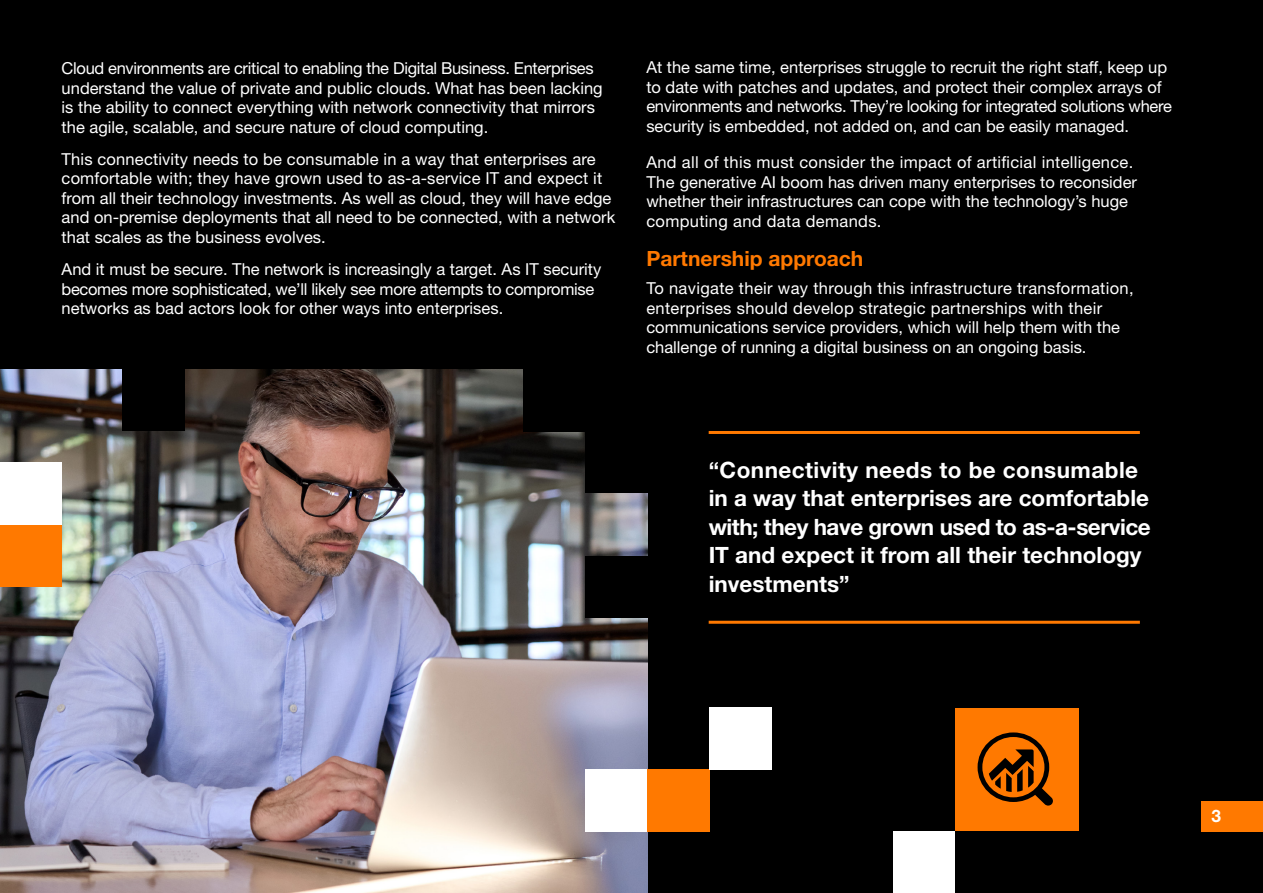
<style>
.page{position:relative;width:1263px;height:893px;background:#000}
.page>*{position:absolute;margin:0;border:0;box-sizing:border-box;transform-origin:0 0}
.t1{font:700 22.5px/28.5px "Helvetica Neue LT Std";color:#fff}
.t2{font:700 21px "Helvetica Neue LT Std";color:#ff7900}
.t3{font:700 17.25px "Helvetica Neue LT Std";color:#fff}
.t4{font:16.5px/19.5px "Helvetica Neue LT Std";color:#fff}
.t5{font:16.5px/19.5px "Helvetica Neue LT Std";letter-spacing:.02em;color:#fff}
</style>
<div class="page">
<div style="left:1201px;top:801px;width:62px;height:30px;background:#ff7900"></div>
<img style="left:0;top:370px;width:647px;height:523px">
<div style="left:123px;top:350px;width:62px;height:81px;background:#000"></div>
<div style="left:523px;top:352px;width:141px;height:80px;background:#000"></div>
<div style="left:893px;top:831px;width:62px;height:62px;background:#fff"></div>
<div style="left:585px;top:412px;width:124px;height:81px;background:#000"></div>
<div style="left:585px;top:556px;width:76px;height:62px;background:#000"></div>
<div style="left:647px;top:769px;width:62px;height:63px;background:#ff7900"></div>
<div style="left:585px;top:769px;width:62px;height:63px;background:#fff"></div>
<div style="left:709px;top:707px;width:62px;height:62px;background:#fff"></div>
<div style="left:0;top:524px;width:61px;height:63px;background:#ff7900"></div>
<div style="left:0;top:462px;width:61px;height:63px;background:#fff"></div>
<div style="left:955px;top:708px;width:123px;height:123px;background:#ff7900"></div>
<svg style="left:977px;top:732px;width:76px;height:74px"></svg>
<hr style="left:709px;top:431px;width:431px;height:3px;background:#ff7900">
<hr style="left:709px;top:621px;width:431px;height:3px;background:#ff7900">
<p class="t4" style="left:62px;top:58px;width:542px">Cloud environments are critical to enabling the Digital Business. Enterprises understand the value of private and public clouds. What has been lacking is the ability to connect everything with network connectivity that mirrors the agile, scalable, and secure nature of cloud computing.</p>
<p class="t4" style="left:62px;top:149px;width:555px">This connectivity needs to be consumable in a way that enterprises are comfortable with; they have grown used to as-a-service IT and expect it from all their technology investments. As well as cloud, they will have edge and on-premise deployments that all need to be connected, with a network that scales as the business evolves.</p>
<p class="t4" style="left:62px;top:259px;width:541px">And it must be secure. The network is increasingly a target. As IT security becomes more sophisticated, we’ll likely see more attempts to compromise networks as bad actors look for other ways into enterprises.</p>
<p class="t4" style="left:646px;top:58px;width:527px">At the same time, enterprises struggle to recruit the right staff, keep up to date with patches and updates, and protect their complex arrays of environments and networks. They’re looking for integrated solutions where security is embedded, not added on, and can be easily managed.</p>
<p class="t4" style="left:646px;top:153px;width:492px">And all of this must consider the impact of artificial intelligence.<br>The generative AI boom has driven many enterprises to reconsider whether their infrastructures can cope with the technology’s huge computing and data demands.</p>
<p class="t2" style="left:646px;top:246px;width:219px">Partnership approach</p>
<p class="t5" style="left:646px;top:279px;width:489px">To navigate their way through this infrastructure transformation, enterprises should develop strategic partnerships with their communications service providers, which will help them with the challenge of running a digital business on an ongoing basis.</p>
<h1 class="t1" style="left:709px;top:455px;width:444px">“Connectivity needs to be consumable in a way that enterprises are comfortable with; they have grown used to as-a-service IT and expect it from all their technology investments”</h1>
<p class="t3" style="left:1211px;top:805px;width:11px">3</p>
</div>
